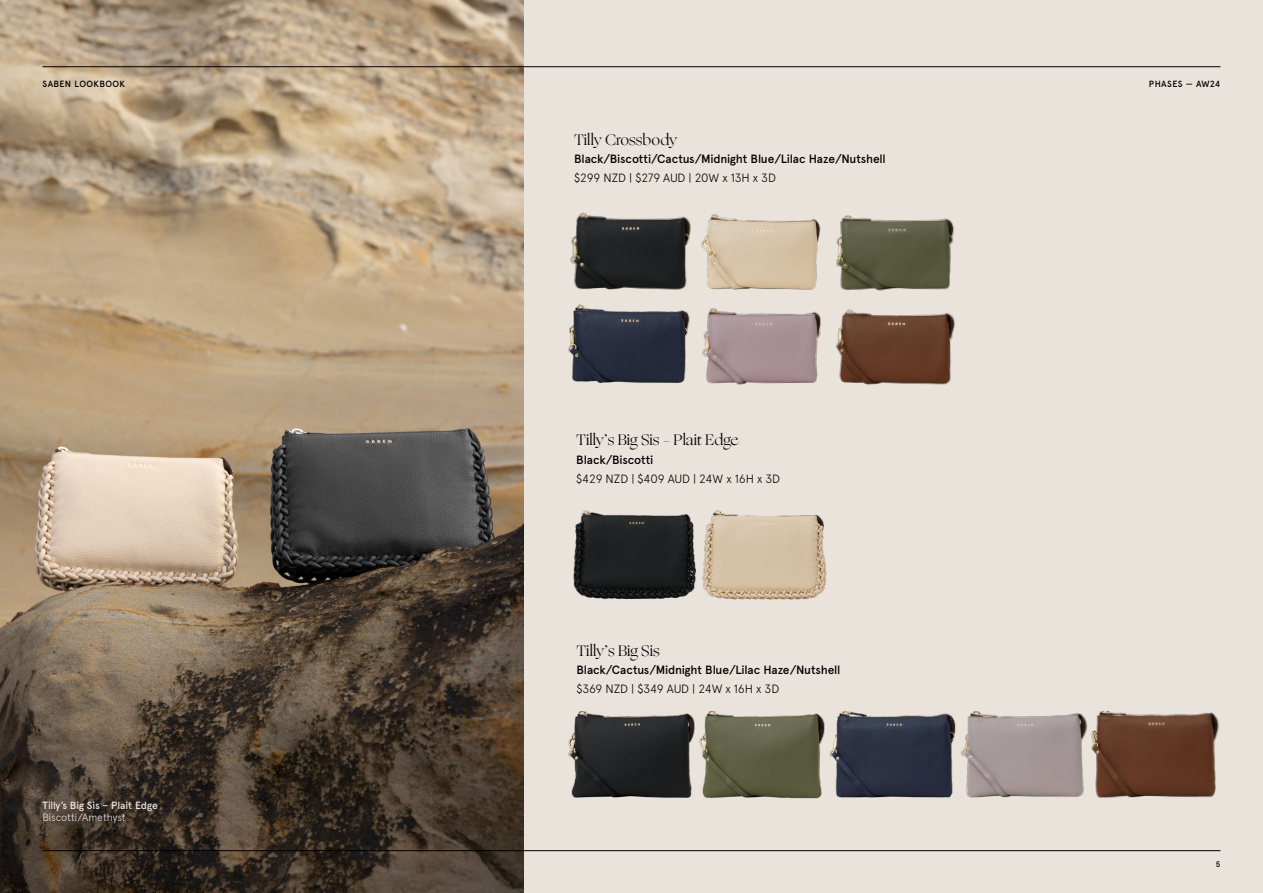
<style>
.page{position:relative;width:1263px;height:893px;background:#eae3dc}
.page>*{position:absolute;margin:0;border:0;box-sizing:border-box;transform-origin:0 0}
.t1{font:15px "Ogg";color:#000}
.t2{font:500 12px "Apercu";letter-spacing:-.01em;color:#000}
.t3{font:300 12px "Apercu";letter-spacing:-.005em;color:#000}
.t4{font:500 10.5px "Apercu";letter-spacing:-.01em;color:#eae3dc}
.t5{font:300 10.5px "Apercu";letter-spacing:-.01em;color:#eae3dc}
.t6{font:500 9px "Apercu";letter-spacing:.035em;color:#000}
.t7{font:500 7.95px "Apercu";color:#000}
</style>
<div class="page">
<img style="left:0;top:0;width:523px;height:893px">
<hr style="left:43px;top:66px;width:1177px;height:1px;background:#000">
<hr style="left:43px;top:850px;width:1177px;height:1px;background:#000">
<img style="left:573px;top:510px;width:123px;height:89px">
<img style="left:699px;top:711px;width:257px;height:88px">
<img style="left:702px;top:510px;width:125px;height:90px">
<img style="left:568px;top:711px;width:127px;height:87px">
<img style="left:961px;top:711px;width:258px;height:87px">
<img style="left:570px;top:212px;width:251px;height:78px">
<img style="left:836px;top:215px;width:119px;height:76px">
<img style="left:568px;top:304px;width:122px;height:79px">
<img style="left:702px;top:308px;width:119px;height:77px">
<img style="left:836px;top:309px;width:119px;height:76px">
<p class="t6" style="left:43px;top:79px;width:84px">SABEN LOOKBOOK</p>
<p class="t6" style="left:1149px;top:79px;width:73px">PHASES — AW24</p>
<p class="t1" style="left:574px;top:130px;width:105px">Tilly Crossbody</p>
<p class="t2" style="left:574px;top:152px;width:313px">Black/Biscotti/Cactus/Midnight Blue/Lilac Haze/Nutshell</p>
<p class="t3" style="left:574px;top:171px;width:204px">$299 NZD | $279 AUD | 20W x 13H x 3D</p>
<p class="t1" style="left:576px;top:430px;width:164px">Tilly’s Big Sis – Plait Edge</p>
<p class="t2" style="left:576px;top:452px;width:79px">Black/Biscotti</p>
<p class="t3" style="left:576px;top:471px;width:206px">$429 NZD | $409 AUD | 24W x 16H x 3D</p>
<p class="t4" style="left:43px;top:799px;width:117px">Tilly’s Big Sis – Plait Edge</p>
<p class="t5" style="left:43px;top:811px;width:85px">Biscotti/Amethyst</p>
<p class="t1" style="left:576px;top:641px;width:85px">Tilly’s Big Sis</p>
<p class="t2" style="left:576px;top:663px;width:265px">Black/Cactus/Midnight Blue/Lilac Haze/Nutshell</p>
<p class="t3" style="left:576px;top:682px;width:204px">$369 NZD | $349 AUD | 24W x 16H x 3D</p>
<p class="t7" style="left:1216px;top:859px;width:6px">5</p>
</div>
